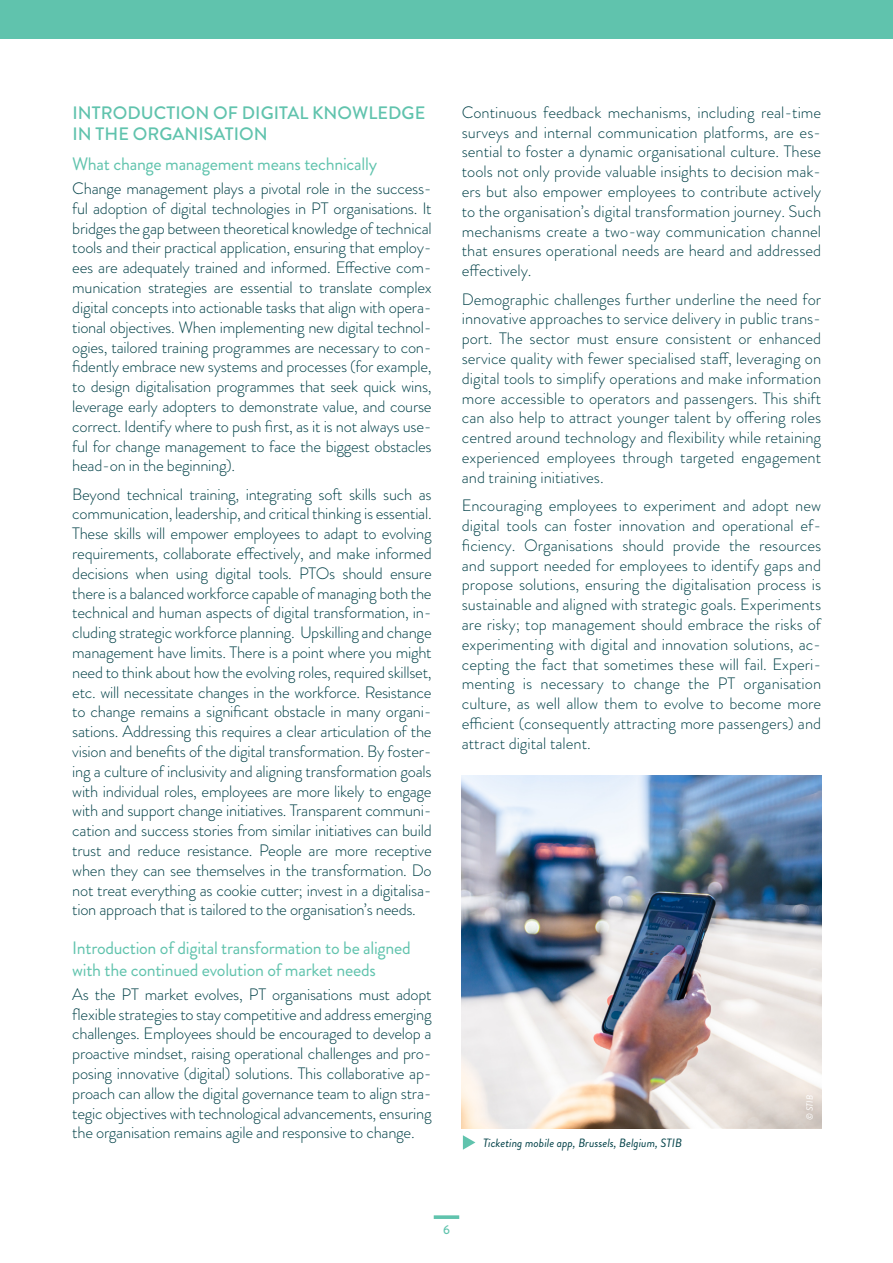
<style>
.page{position:relative;width:893px;height:1263px;background:#fff}
.page>*{position:absolute;margin:0;border:0;box-sizing:border-box;transform-origin:0 0}
.t1{font:18px/21.6px "Brandon Grotesque";letter-spacing:-.015em;color:#60c3ad}
.t2{font:500 18px/21px "Brandon Grotesque";letter-spacing:.005em;color:#60c3ad}
.t3{font:300 16.5px/19.8px "Brandon Grotesque";letter-spacing:-.01em;color:#004047;text-align:justify}
.t4{font:500 12.6px "Brandon Grotesque";color:#60c3ad}
.t5{font:italic 12px "Brandon Grotesque";color:#004047}
.t6{font:italic 9px "Brandon Grotesque";color:#fff}
</style>
<div class="page">
<div style="left:0;top:0;width:893px;height:39px;background:#60c3ad"></div>
<svg style="left:434px;top:1215px;width:25px;height:4px"></svg>
<img style="left:462px;top:775px;width:359px;height:354px">
<svg style="left:463px;top:1135px;width:12px;height:15px"></svg>
<p class="t2" style="left:72px;top:103px;width:354px">INTRODUCTION OF DIGITAL KNOWLEDGE<br>IN THE ORGANISATION</p>
<p class="t1" style="left:72px;top:153px;width:306px">What change management means technically</p>
<p class="t3" style="left:72px;top:179px;width:361px">Change management plays a pivotal role in the success&shy;ful adoption of digital technologies in PT organisations. It bridges the gap between theoretical knowledge of technical tools and their practical application, ensuring that employ&shy;ees are adequately trained and informed. Effective com&shy;munication strategies are essential to translate complex digital concepts into actionable tasks that align with opera&shy;tional objectives. When implementing new digital technol&shy;ogies, tailored training programmes are necessary to con&shy;fidently embrace new systems and processes (for example, to design digitalisation programmes that seek quick wins, leverage early adopters to demonstrate value, and course correct. Identify where to push first, as it is not always use&shy;ful for change management to face the biggest obstacles head-on in the beginning).</p>
<p class="t3" style="left:72px;top:484px;width:361px">Beyond technical training, integrating soft skills such as communication, leadership, and critical thinking is essential.<br>These skills will empower employees to adapt to evolving requirements, collaborate effectively, and make informed decisions when using digital tools. PTOs should ensure there is a balanced workforce capable of managing both the technical and human aspects of digital transformation, in&shy;cluding strategic workforce planning. Upskilling and change management have limits. There is a point where you might need to think about how the evolving roles, required skillset, etc. will necessitate changes in the workforce. Resistance to change remains a significant obstacle in many organi&shy;sations. Addressing this requires a clear articulation of the vision and benefits of the digital transformation. By foster&shy;ing a culture of inclusivity and aligning transformation goals with individual roles, employees are more likely to engage with and support change initiatives. Transparent communi&shy;cation and success stories from similar initiatives can build trust and reduce resistance. People are more receptive when they can see themselves in the transformation. Do not treat everything as cookie cutter; invest in a digitalisa&shy;tion approach that is tailored to the organisation’s needs.</p>
<p class="t1" style="left:72px;top:937px;width:340px">Introduction of digital transformation to be aligned with the continued evolution of market needs</p>
<p class="t3" style="left:72px;top:984px;width:361px">As the PT market evolves, PT organisations must adopt flexible strategies to stay competitive and address emerging challenges. Employees should be encouraged to develop a proactive mindset, raising operational challenges and pro&shy;posing innovative (digital) solutions. This collaborative ap&shy;proach can allow the digital governance team to align stra&shy;tegic objectives with technological advancements, ensuring the organisation remains agile and responsive to change.</p>
<p class="t3" style="left:462px;top:102px;width:361px">Continuous feedback mechanisms, including real-time surveys and internal communication platforms, are es&shy;sential to foster a dynamic organisational culture. These tools not only provide valuable insights to decision mak&shy;ers but also empower employees to contribute actively to the organisation’s digital transformation journey. Such mechanisms create a two-way communication channel that ensures operational needs are heard and addressed effectively.</p>
<p class="t3" style="left:462px;top:289px;width:361px">Demographic challenges further underline the need for innovative approaches to service delivery in public trans&shy;port. The sector must ensure consistent or enhanced service quality with fewer specialised staff, leveraging on digital tools to simplify operations and make information more accessible to operators and passengers. This shift can also help to attract younger talent by offering roles centred around technology and flexibility while retaining experienced employees through targeted engagement and training initiatives.</p>
<p class="t3" style="left:462px;top:496px;width:361px">Encouraging employees to experiment and adopt new digital tools can foster innovation and operational ef&shy;ficiency. Organisations should provide the resources and support needed for employees to identify gaps and propose solutions, ensuring the digitalisation process is sustainable and aligned with strategic goals. Experiments are risky; top management should embrace the risks of experimenting with digital and innovation solutions, ac&shy;cepting the fact that sometimes these will fail. Experi&shy;menting is necessary to change the PT organisation culture, as well allow them to evolve to become more efficient (consequently attracting more passengers) and attract digital talent.</p>
<p class="t5" style="left:483px;top:1134px;width:200px">Ticketing mobile app, Brussels, Belgium, STIB</p>
<p class="t6" style="left:803px;top:1120px;width:26px;rotate:-90deg">© STIB</p>
<p class="t4" style="left:443px;top:1221px;width:8px">6</p>
</div>
